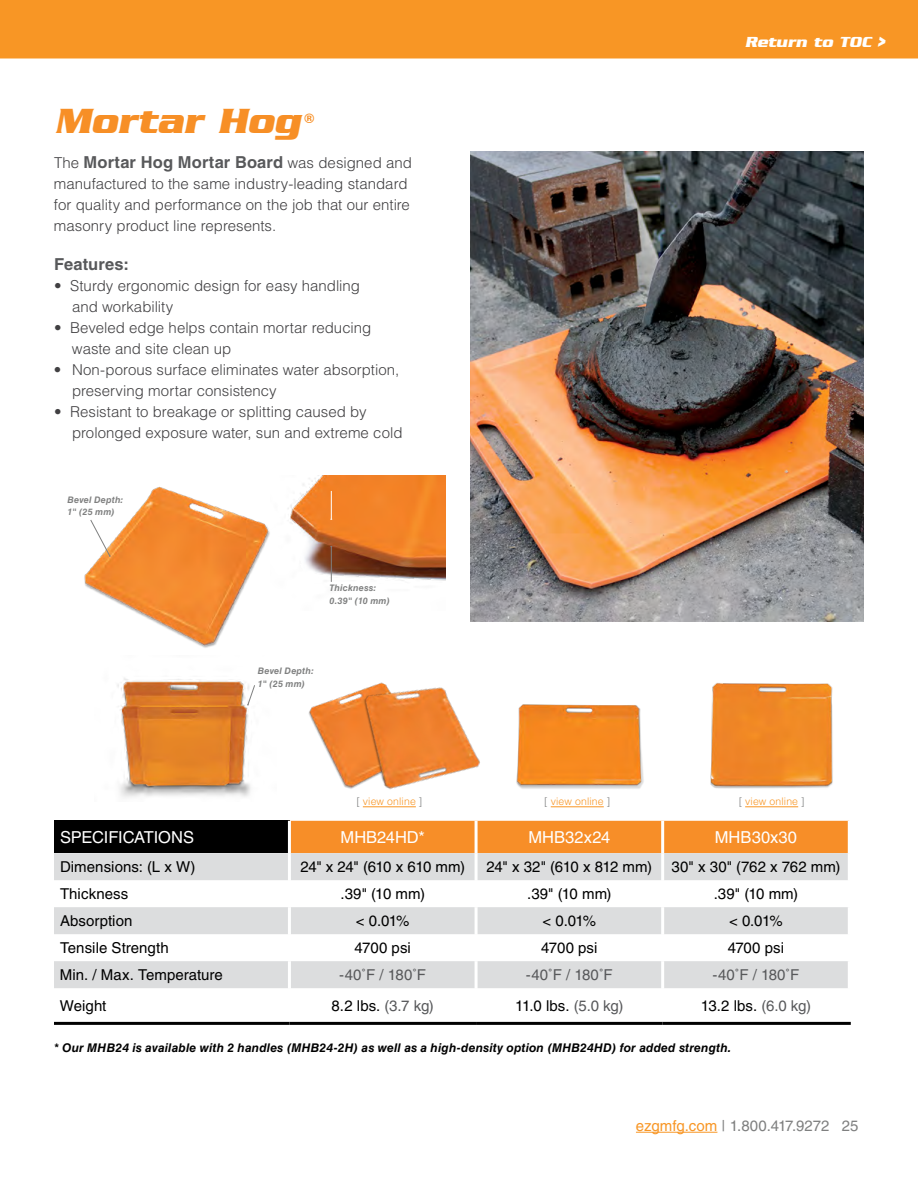
<style>
.page{position:relative;width:918px;height:1188px;background:#fff}
.page>*{position:absolute;margin:0;border:0;box-sizing:border-box;transform-origin:0 0}
.t1{font:italic 700 36px "Serpentine";color:#f78f26}
.t2{font:700 16.5px "Helvetica LT Std";letter-spacing:.005em;color:#58595b}
.t3{font:16.5px "Helvetica LT Std";color:#fff}
.t4{font:300 15px/21px "Helvetica LT Std";color:#414042}
.t5{font:15px "Helvetica LT Std";letter-spacing:.005em;color:#000}
.t6{font:15px "Helvetica LT Std";letter-spacing:-.03em;color:#000}
.t7{font:15px "Helvetica LT Std";letter-spacing:.01em;color:#58595b}
.t8{font:15px "Helvetica LT Std";letter-spacing:-.005em;color:#7f8080}
.t9{font:italic 700 15px "Serpentine";color:#fff}
.t10{font:700 13.05px "Helvetica";color:#f78f26}
.t11{font:italic 700 12px "Helvetica LT Std";letter-spacing:.015em;color:#000}
.t12{font:300 10.5px "Helvetica LT Std";letter-spacing:.01em;color:#f89625}
.t13{font:italic 700 9px/13.5px "Helvetica LT Std";letter-spacing:.02em;color:#7f8080}
.s1{font-weight:300;font-size:15px;color:#414042}
.s2{color:#7f8080}
.s3{color:#58595b}
.s4{color:#f89625}
</style>
<div class="page">
<div style="left:120px;top:0;width:798px;height:58px;background:#f89625"></div>
<div style="left:0;top:0;width:120px;height:58px;background:#f89625"></div>
<hr style="left:636px;top:1132px;width:81px;height:1px;background:#f89625">
<img style="left:316px;top:476px;width:130px;height:106px">
<img style="left:84px;top:478px;width:232px;height:170px">
<svg style="left:90px;top:519px;width:21px;height:38px"></svg>
<svg style="left:330px;top:491px;width:2px;height:29px"></svg>
<hr style="left:331px;top:546px;width:1px;height:36px;background:#7f8080">
<div style="left:54px;top:821px;width:235px;height:32px;background:#000"></div>
<div style="left:291px;top:821px;width:557px;height:32px;background:#f78e28"></div>
<svg style="left:54px;top:853px;width:794px;height:135px;fill:#dcddde"></svg>
<hr style="left:288px;top:821px;width:3px;height:32px;background:#fff">
<hr style="left:475px;top:821px;width:3px;height:32px;background:#fff">
<hr style="left:661px;top:821px;width:3px;height:32px;background:#fff">
<hr style="left:288px;top:853px;width:3px;height:27px;background:#fff">
<hr style="left:475px;top:853px;width:3px;height:27px;background:#fff">
<hr style="left:661px;top:853px;width:3px;height:27px;background:#fff">
<hr style="left:288px;top:880px;width:3px;height:27px;background:#fff">
<hr style="left:475px;top:880px;width:3px;height:27px;background:#fff">
<hr style="left:661px;top:880px;width:3px;height:27px;background:#fff">
<hr style="left:288px;top:907px;width:3px;height:27px;background:#fff">
<hr style="left:475px;top:907px;width:3px;height:27px;background:#fff">
<hr style="left:661px;top:907px;width:3px;height:27px;background:#fff">
<hr style="left:288px;top:934px;width:3px;height:27px;background:#fff">
<hr style="left:475px;top:934px;width:3px;height:27px;background:#fff">
<hr style="left:661px;top:934px;width:3px;height:27px;background:#fff">
<hr style="left:288px;top:961px;width:3px;height:27px;background:#fff">
<hr style="left:475px;top:961px;width:3px;height:27px;background:#fff">
<hr style="left:661px;top:961px;width:3px;height:27px;background:#fff">
<hr style="left:54px;top:1022px;width:235px;height:3px;background:#000">
<hr style="left:289px;top:1022px;width:187px;height:3px;background:#000">
<hr style="left:476px;top:1022px;width:187px;height:3px;background:#000">
<hr style="left:663px;top:1022px;width:188px;height:3px;background:#000">
<img style="left:117px;top:678px;width:138px;height:120px">
<img style="left:710px;top:683px;width:123px;height:106px">
<img style="left:516px;top:704px;width:128px;height:85px">
<img style="left:470px;top:152px;width:394px;height:470px">
<img style="left:314px;top:682px;width:166px;height:125px">
<hr style="left:363px;top:807px;width:53px;height:1px;background:#f89625">
<hr style="left:551px;top:807px;width:53px;height:1px;background:#f89625">
<hr style="left:745px;top:807px;width:53px;height:1px;background:#f89625">
<h1 class="t1" style="left:54px;top:102px;width:248px">Mortar Hog</h1>
<p class="t10" style="left:304px;top:108px;width:11px">®</p>
<p class="t2" style="left:54px;top:152px;width:360px"><span class="s1">The</span> Mortar Hog Mortar Board <span class="s1">was designed and</span></p>
<p class="t4" style="left:54px;top:173px;width:358px">manufactured to the same industry-leading standard for quality and performance on the job that our entire masonry product line represents.</p>
<p class="t2" style="left:54px;top:254px;width:76px">Features:</p>
<p class="t4" style="left:72px;top:275px;width:290px;text-indent:-18px">• Sturdy ergonomic design for easy handling and workability</p>
<p class="t4" style="left:72px;top:317px;width:301px;text-indent:-18px">• Beveled edge helps contain mortar reducing waste and site clean up</p>
<p class="t4" style="left:72px;top:359px;width:329px;text-indent:-18px">• Non-porous surface eliminates water absorption, preserving mortar consistency</p>
<p class="t4" style="left:72px;top:401px;width:332px;text-indent:-18px">• Resistant to breakage or splitting caused by prolonged exposure water, sun and extreme cold</p>
<p class="t13" style="left:68px;top:493px;width:58px;line-height:12px">Bevel Depth:<br>1" (25 mm)</p>
<p class="t13" style="left:329px;top:580px;width:62px">Thickness:<br>0.39" (10 mm)</p>
<p class="t13" style="left:258px;top:664px;width:58px">Bevel Depth:<br>1" (25 mm)</p>
<p class="t9" style="left:745px;top:34px;width:142px">Return to TOC &gt;</p>
<p class="t12" style="left:356px;top:794px;width:67px"><span class="s2">[</span> view online <span class="s2">]</span></p>
<p class="t12" style="left:544px;top:794px;width:67px"><span class="s2">[</span> view online <span class="s2">]</span></p>
<p class="t12" style="left:739px;top:794px;width:67px"><span class="s2">[</span> view online <span class="s2">]</span></p>
<p class="t3" style="left:60px;top:828px;width:136px">SPECIFICATIONS</p>
<p class="t3" style="left:341px;top:828px;width:86px">MHB24HD*</p>
<p class="t3" style="left:528px;top:828px;width:83px">MHB32x24</p>
<p class="t3" style="left:715px;top:828px;width:84px">MHB30x30</p>
<p class="t5" style="left:60px;top:858px;width:137px">Dimensions: (L x W)</p>
<p class="t6" style="left:300px;top:858px;width:166px">24" x 24" (610 x 610 mm)</p>
<p class="t6" style="left:487px;top:858px;width:167px">24" x 32" (610 x 812 mm)</p>
<p class="t5" style="left:672px;top:858px;width:170px">30" x 30" (762 x 762 mm)</p>
<p class="t5" style="left:60px;top:885px;width:70px">Thickness</p>
<p class="t5" style="left:341px;top:885px;width:86px">.39" (10 mm)</p>
<p class="t5" style="left:527px;top:885px;width:86px">.39" (10 mm)</p>
<p class="t5" style="left:714px;top:885px;width:86px">.39" (10 mm)</p>
<p class="t5" style="left:60px;top:912px;width:74px">Absorption</p>
<p class="t5" style="left:356px;top:912px;width:55px">&lt; 0.01%</p>
<p class="t5" style="left:543px;top:912px;width:55px">&lt; 0.01%</p>
<p class="t5" style="left:729px;top:912px;width:55px">&lt; 0.01%</p>
<p class="t5" style="left:60px;top:939px;width:110px">Tensile Strength</p>
<p class="t5" style="left:355px;top:939px;width:58px">4700 psi</p>
<p class="t5" style="left:541px;top:939px;width:58px">4700 psi</p>
<p class="t5" style="left:728px;top:939px;width:58px">4700 psi</p>
<p class="t5" style="left:60px;top:966px;width:164px">Min. / Max. Temperature</p>
<p class="t7" style="left:339px;top:966px;width:88px">-40˚F / 180˚F</p>
<p class="t7" style="left:526px;top:966px;width:88px">-40˚F / 180˚F</p>
<p class="t7" style="left:713px;top:966px;width:88px">-40˚F / 180˚F</p>
<p class="t5" style="left:60px;top:997px;width:48px">Weight</p>
<p class="t5" style="left:332px;top:997px;width:104px">8.2 lbs. <span class="s3">(3.7 kg)</span></p>
<p class="t5" style="left:515px;top:997px;width:110px">11.0 lbs. <span class="s3">(5.0 kg)</span></p>
<p class="t5" style="left:701px;top:997px;width:112px">13.2 lbs. <span class="s3">(6.0 kg)</span></p>
<p class="t11" style="left:54px;top:1040px;width:679px">* Our MHB24 is available with 2 handles (MHB24-2H) as well as a high-density option (MHB24HD) for added strength.</p>
<p class="t8" style="left:636px;top:1117px;width:224px"><span class="s4">ezgmfg.com</span> | 1.800.417.9272 25</p>
</div>
